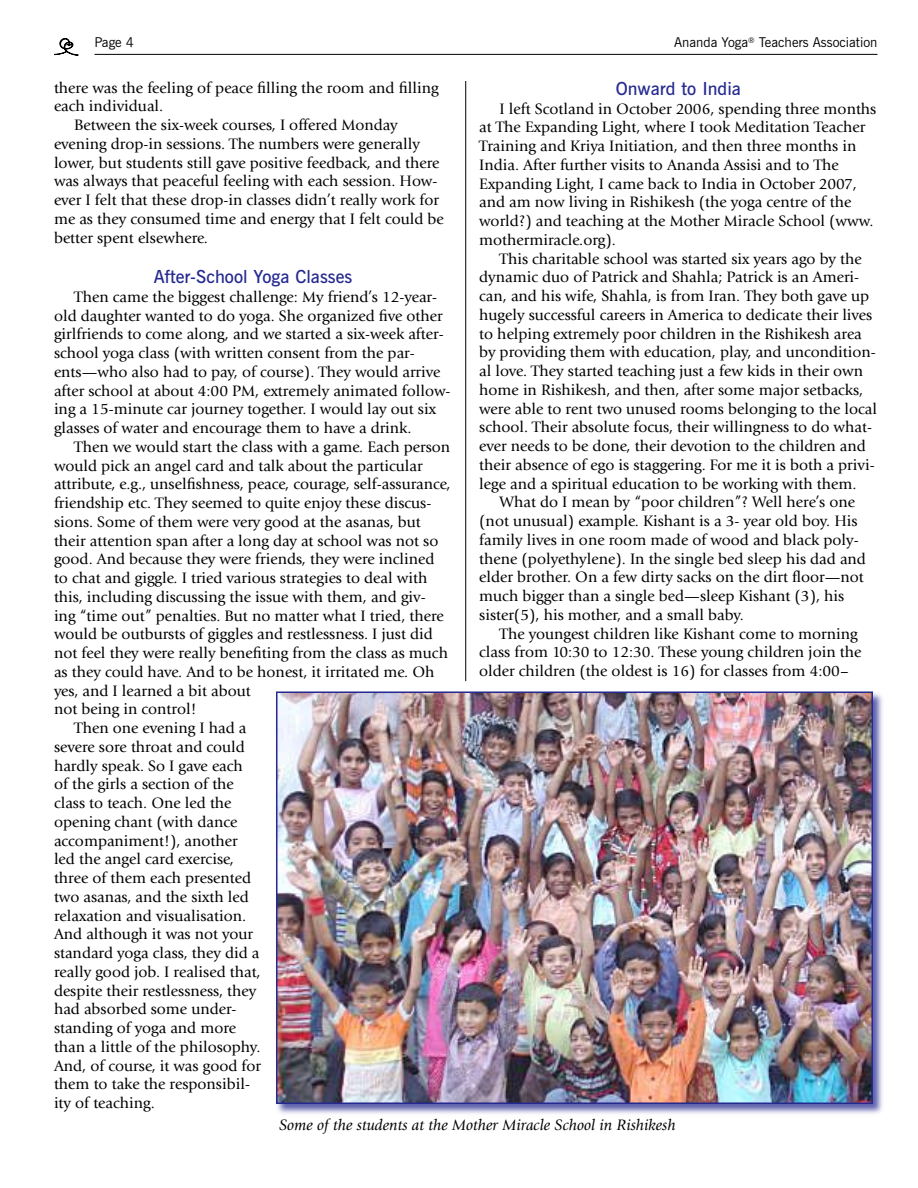
<style>
.page{position:relative;width:918px;height:1188px;background:#fff}
.page>*{position:absolute;margin:0;border:0;box-sizing:border-box;transform-origin:0 0}
.t1{font:600 18px "News Gothic BT";color:#262a90}
.t2{font:15.75px/18.8px "Giovanni";color:#000}
.t3{font:italic 15.75px "Giovanni";color:#000}
.t4{font:13.5px "News Gothic BT";color:#000}
</style>
<div class="page">
<hr style="left:94px;top:54px;width:784px;height:1px;background:#000">
<svg style="left:54px;top:38px;width:24px;height:17px"></svg>
<hr style="left:465px;top:81px;width:1px;height:600px;background:#000">
<div style="left:274px;top:690px;width:612px;height:427px;background:#262a90;opacity:.75"></div>
<img style="left:279px;top:695px;width:591px;height:406px">
<div style="left:276px;top:692px;width:597px;height:412px;border:2px solid #262a90"></div>
<p class="t4" style="left:94px;top:34px;width:29px">Page</p>
<p class="t4" style="left:674px;top:34px;width:205px">Ananda Yoga<sup>®</sup> Teachers Association</p>
<p class="t2" style="left:54px;top:78px;width:386px">there was the feeling of peace filling the room and filling</p>
<p class="t2" style="left:54px;top:97px;width:111px">each individual.</p>
<p class="t2" style="left:74px;top:116px;width:325px">Between the six-week courses, I offered Monday</p>
<p class="t2" style="left:54px;top:135px;width:368px">evening drop-in sessions. The numbers were generally</p>
<p class="t2" style="left:54px;top:153px;width:387px">lower, but students still gave positive feedback, and there</p>
<p class="t2" style="left:54px;top:172px;width:385px">was always that peaceful feeling with each session. How-</p>
<p class="t2" style="left:54px;top:191px;width:386px">ever I felt that these drop-in classes didn’t really work for</p>
<p class="t2" style="left:54px;top:210px;width:391px">me as they consumed time and energy that I felt could be</p>
<p class="t2" style="left:54px;top:228px;width:156px">better spent elsewhere.</p>
<p class="t1" style="left:154px;top:266px;width:200px">After-School Yoga Classes</p>
<p class="t2" style="left:54px;top:287px;width:398px;text-indent:20px">Then came the biggest challenge: My friend’s 12-year&shy;old daughter wanted to do yoga. She organized five other girlfriends to come along, and we started a six-week after&shy;school yoga class (with written consent from the par&shy;ents—who also had to pay, of course). They would arrive after school at about 4:00 PM, extremely animated follow&shy;ing a 15-minute car journey together. I would lay out six glasses of water and encourage them to have a drink.</p>
<p class="t2" style="left:74px;top:437px;width:377px">Then we would start the class with a game. Each person</p>
<p class="t2" style="left:54px;top:456px;width:370px">would pick an angel card and talk about the particular</p>
<p class="t2" style="left:54px;top:475px;width:398px">attribute, e.g., unselfishness, peace, courage, self-assurance,</p>
<p class="t2" style="left:54px;top:494px;width:379px">friendship etc. They seemed to quite enjoy these discus-</p>
<p class="t2" style="left:54px;top:512px;width:368px">sions. Some of them were very good at the asanas, but</p>
<p class="t2" style="left:54px;top:531px;width:386px">their attention span after a long day at school was not so</p>
<p class="t2" style="left:54px;top:550px;width:382px">good. And because they were friends, they were inclined</p>
<p class="t2" style="left:54px;top:569px;width:375px">to chat and giggle. I tried various strategies to deal with</p>
<p class="t2" style="left:54px;top:587px;width:373px">this, including discussing the issue with them, and giv-</p>
<p class="t2" style="left:54px;top:606px;width:391px">ing “time out” penalties. But no matter what I tried, there</p>
<p class="t2" style="left:54px;top:625px;width:380px">would be outbursts of giggles and restlessness. I just did</p>
<p class="t2" style="left:54px;top:644px;width:396px">not feel they were really benefiting from the class as much</p>
<p class="t2" style="left:54px;top:662px;width:382px">as they could have. And to be honest, it irritated me. Oh</p>
<p class="t2" style="left:54px;top:681px;width:198px">yes, and I learned a bit about</p>
<p class="t2" style="left:54px;top:700px;width:144px">not being in control!</p>
<p class="t2" style="left:74px;top:719px;width:174px">Then one evening I had a</p>
<p class="t2" style="left:54px;top:737px;width:193px">severe sore throat and could</p>
<p class="t2" style="left:54px;top:756px;width:190px">hardly speak. So I gave each</p>
<p class="t2" style="left:54px;top:775px;width:181px">of the girls a section of the</p>
<p class="t2" style="left:54px;top:794px;width:179px">class to teach. One led the</p>
<p class="t2" style="left:54px;top:812px;width:185px">opening chant (with dance</p>
<p class="t2" style="left:54px;top:831px;width:185px">accompaniment!), another</p>
<p class="t2" style="left:54px;top:850px;width:181px">led the angel card exercise,</p>
<p class="t2" style="left:54px;top:869px;width:199px">three of them each presented</p>
<p class="t2" style="left:54px;top:887px;width:196px">two asanas, and the sixth led</p>
<p class="t2" style="left:54px;top:906px;width:194px">relaxation and visualisation.</p>
<p class="t2" style="left:54px;top:925px;width:201px">And although it was not your</p>
<p class="t2" style="left:54px;top:944px;width:207px">standard yoga class, they did a</p>
<p class="t2" style="left:54px;top:962px;width:208px">really good job. I realised that,</p>
<p class="t2" style="left:54px;top:981px;width:204px">despite their restlessness, they</p>
<p class="t2" style="left:54px;top:1000px;width:184px">had absorbed some under-</p>
<p class="t2" style="left:54px;top:1019px;width:184px">standing of yoga and more</p>
<p class="t2" style="left:54px;top:1037px;width:208px">than a little of the philosophy.</p>
<p class="t2" style="left:54px;top:1056px;width:209px">And, of course, it was good for</p>
<p class="t2" style="left:54px;top:1075px;width:198px">them to take the responsibil-</p>
<p class="t2" style="left:54px;top:1094px;width:102px">ity of teaching.</p>
<p class="t1" style="left:616px;top:77px;width:127px">Onward to India</p>
<p class="t2" style="left:479px;top:99px;width:399px;text-indent:20px">I left Scotland in October 2006, spending three months at The Expanding Light, where I took Meditation Teacher Training and Kriya Initiation, and then three months in India. After further visits to Ananda Assisi and to The Expanding Light, I came back to India in October 2007, and am now living in Rishikesh (the yoga centre of the world?) and teaching at the Mother Miracle School (www. mothermiracle.org).</p>
<p class="t2" style="left:479px;top:249px;width:399px;text-indent:20px">This charitable school was started six years ago by the dynamic duo of Patrick and Shahla; Patrick is an Ameri&shy;can, and his wife, Shahla, is from Iran. They both gave up hugely successful careers in America to dedicate their lives to helping extremely poor children in the Rishikesh area by providing them with education, play, and uncondition&shy;al love. They started teaching just a few kids in their own home in Rishikesh, and then, after some major setbacks, were able to rent two unused rooms belonging to the local school. Their absolute focus, their willingness to do what&shy;ever needs to be done, their devotion to the children and their absence of ego is staggering. For me it is both a privi&shy;lege and a spiritual education to be working with them.</p>
<p class="t2" style="left:479px;top:493px;width:388px;text-indent:20px">What do I mean by “poor children”? Well here’s one (not unusual) example. Kishant is a 3- year old boy. His family lives in one room made of wood and black poly&shy;thene (polyethylene). In the single bed sleep his dad and elder brother. On a few dirty sacks on the dirt floor—not much bigger than a single bed—sleep Kishant (3), his sister(5), his mother, and a small baby.</p>
<p class="t2" style="left:479px;top:624px;width:384px;text-indent:20px">The youngest children like Kishant come to morning class from 10:30 to 12:30. These young children join the older children (the oldest is 16) for classes from 4:00–</p>
<p class="t3" style="left:279px;top:1116px;width:398px">Some of the students at the Mother Miracle School in Rishikesh</p>
</div>
